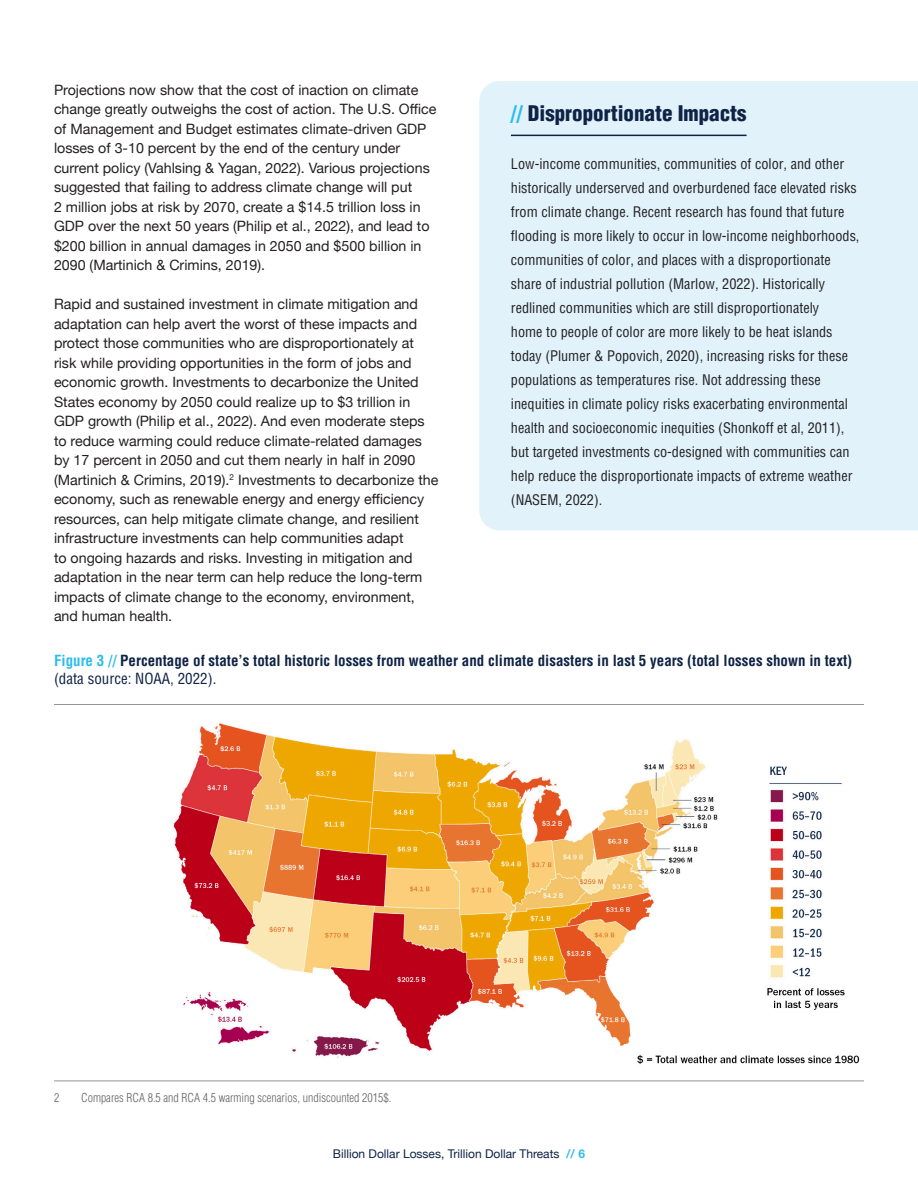
<style>
.page{position:relative;width:918px;height:1188px;background:#fff}
.page>*{position:absolute;margin:0;border:0;box-sizing:border-box;transform-origin:0 0}
.Sidebar_head{font:900 condensed 21px "Helvetica";color:#0e2345}
.t1{font:700 condensed 15px/18px "Helvetica";color:#0e2345}
.Text{font:14.25px/19.5px "Helvetica Neue";color:#231f20}
.Sidebar_text{font:condensed 14.25px/24px "Helvetica";color:#231f20}
.Footnote{font:300 condensed 12px "Helvetica";color:#636366}
.t2{font:12px "Helvetica Neue";color:#0e2345}
.s1{color:#2cbcee}
.s2{font-weight:400}
.s3{font-family:"Helvetica Neue LT Std";font-weight:700;color:#2cbcee}
</style>
<div class="page">
<img style="left:137px;top:723px;width:605px;height:358px">
<hr style="left:54px;top:704px;width:810px;height:1px;background:#939598">
<img style="left:767px;top:766px;width:78px;height:244px">
<img style="left:624px;top:1044px;width:236px;height:27px">
<hr style="left:54px;top:1081px;width:810px;height:1px;background:#939598">
<div style="left:479px;top:81px;width:439px;height:450px;background:#e1f2fb"></div>
<hr style="left:511px;top:135px;width:236px;height:1px;background:#0e2345">
<p class="Text" style="left:54px;top:81px;width:384px">Projections now show that the cost of inaction on climate change greatly outweighs the cost of action. The U.S. Office of Management and Budget estimates climate-driven GDP losses of 3-10 percent by the end of the century under current policy (Vahlsing &amp; Yagan, 2022). Various projections suggested that failing to address climate change will put<br>2 million jobs at risk by 2070, create a $14.5 trillion loss in GDP over the next 50 years (Philip et al., 2022), and lead to $200 billion in annual damages in 2050 and $500 billion in 2090 (Martinich &amp; Crimins, 2019).</p>
<p class="Text" style="left:54px;top:295px;width:386px">Rapid and sustained investment in climate mitigation and adaptation can help avert the worst of these impacts and protect those communities who are disproportionately at risk while providing opportunities in the form of jobs and economic growth. Investments to decarbonize the United States economy by 2050 could realize up to $3 trillion in GDP growth (Philip et al., 2022). And even moderate steps to reduce warming could reduce climate-related damages by 17 percent in 2050 and cut them nearly in half in 2090 (Martinich &amp; Crimins, 2019).<sup>2</sup> Investments to decarbonize the economy, such as renewable energy and energy efficiency resources, can help mitigate climate change, and resilient infrastructure investments can help communities adapt<br>to ongoing hazards and risks. Investing in mitigation and adaptation in the near term can help reduce the long-term impacts of climate change to the economy, environment, and human health.</p>
<p class="t1" style="left:54px;top:651px;width:800px"><span class="s1">Figure 3 //</span> Percentage of state’s total historic losses from weather and climate disasters in last 5 years (total losses shown in text) <span class="s2">(data source: NOAA, 2022).</span></p>
<p class="Sidebar_head" style="left:511px;top:100px;width:237px"><span class="s1">//</span> Disproportionate Impacts</p>
<p class="Sidebar_text" style="left:511px;top:152px;width:350px">Low-income communities, communities of color, and other historically underserved and overburdened face elevated risks from climate change. Recent research has found that future flooding is more likely to occur in low-income neighborhoods, communities of color, and places with a disproportionate share of industrial pollution (Marlow, 2022). Historically redlined communities which are still disproportionately<br>home to people of color are more likely to be heat islands today (Plumer &amp; Popovich, 2020), increasing risks for these populations as temperatures rise. Not addressing these inequities in climate policy risks exacerbating environmental health and socioeconomic inequities (Shonkoff et al, 2011), but targeted investments co-designed with communities can help reduce the disproportionate impacts of extreme weather (NASEM, 2022).</p>
<p class="Footnote" style="left:54px;top:1090px;width:7px">2</p>
<p class="Footnote" style="left:81px;top:1090px;width:312px">Compares RCA 8.5 and RCA 4.5 warming scenarios, undiscounted 2015$.</p>
<p class="t2" style="left:333px;top:1145px;width:254px">Billion Dollar Losses, Trillion Dollar Threats <span class="s3">// 6</span></p>
</div>
